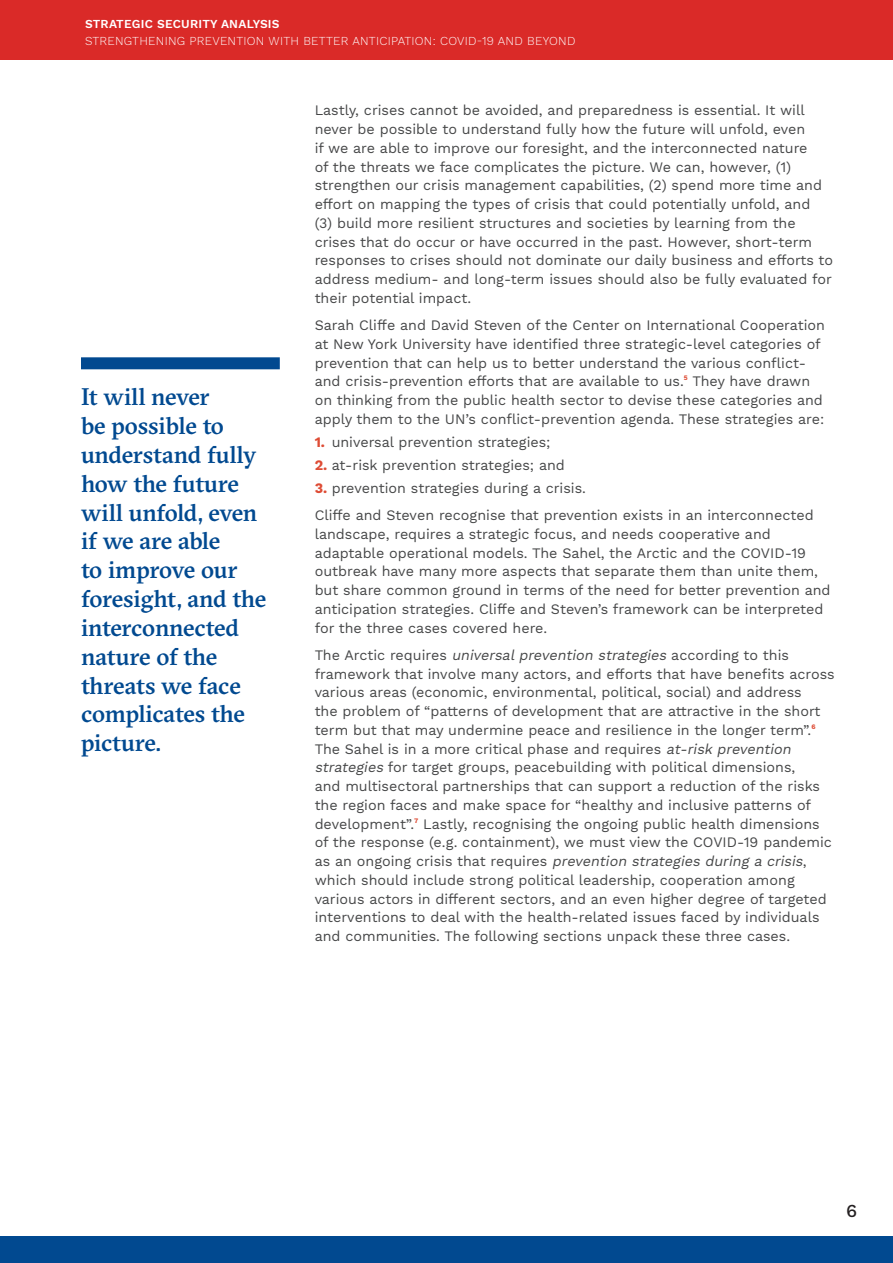
<style>
.page{position:relative;width:893px;height:1263px;background:#fff}
.page>*{position:absolute;margin:0;border:0;box-sizing:border-box;transform-origin:0 0}
.t1{font:500 24px/28.8px "GT Sectra";letter-spacing:-.01em;color:#014990}
.t2{font:500 18px "Work Sans";color:#231f20}
.t3{font:14.25px/18.8px "Work Sans";color:#454647}
.t4{font:300 12px "Work Sans";letter-spacing:.02em;color:#fff}
.t5{font:600 12px "Work Sans";letter-spacing:.02em;color:#fff}
.s1{font-weight:700;color:#de4c35}
.s2{font-style:italic}
</style>
<div class="page">
<div style="left:0;top:0;width:893px;height:60px;background:#da2a28"></div>
<div style="left:0;top:1236px;width:893px;height:27px;background:#014990"></div>
<div style="left:81px;top:357px;width:199px;height:12px;background:#014990"></div>
<p class="t5" style="left:85px;top:17px;width:196px">STRATEGIC SECURITY ANALYSIS</p>
<p class="t4" style="left:85px;top:34px;width:492px">STRENGTHENING PREVENTION WITH BETTER ANTICIPATION: COVID-19 AND BEYOND</p>
<h1 class="t1" style="left:81px;top:383px;width:187px">It will never<br>be possible to understand fully how the future will unfold, even if we are able<br>to improve our foresight, and the interconnected nature of the threats we face complicates the picture.</h1>
<p class="t3" style="left:315px;top:102px;width:520px">Lastly, crises cannot be avoided, and preparedness is essential. It will never be possible to understand fully how the future will unfold, even<br>if we are able to improve our foresight, and the interconnected nature<br>of the threats we face complicates the picture. We can, however, (1) strengthen our crisis management capabilities, (2) spend more time and effort on mapping the types of crisis that could potentially unfold, and<br>(3) build more resilient structures and societies by learning from the crises that do occur or have occurred in the past. However, short-term responses to crises should not dominate our daily business and efforts to address medium- and long-term issues should also be fully evaluated for their potential impact.</p>
<p class="t3" style="left:315px;top:316px;width:512px">Sarah Cliffe and David Steven of the Center on International Cooperation at New York University have identified three strategic-level categories of prevention that can help us to better understand the various conflict&shy;and crisis-prevention efforts that are available to us.<sup>5</sup> They have drawn on thinking from the public health sector to devise these categories and apply them to the UN’s conflict-prevention agenda. These strategies are:</p>
<p class="t3" style="left:315px;top:433px;width:237px"><span class="s1">1.</span> universal prevention strategies;</p>
<p class="t3" style="left:315px;top:456px;width:252px"><span class="s1">2.</span> at-risk prevention strategies; and</p>
<p class="t3" style="left:315px;top:475px;width:500px;line-height:27.3px"><span class="s1">3.</span> prevention strategies during a crisis.<br>Cliffe and Steven recognise that prevention exists in an interconnected</p>
<p class="t3" style="left:315px;top:525px;width:517px">landscape, requires a strategic focus, and needs cooperative and adaptable operational models. The Sahel, the Arctic and the COVID-19 outbreak have many more aspects that separate them than unite them, but share common ground in terms of the need for better prevention and anticipation strategies. Cliffe and Steven’s framework can be interpreted for the three cases covered here.</p>
<p class="t3" style="left:315px;top:646px;width:522px">The Arctic requires <span class="s2">universal prevention strategies</span> according to this framework that involve many actors, and efforts that have benefits across various areas (economic, environmental, political, social) and address<br>the problem of “patterns of development that are attractive in the short term but that may undermine peace and resilience in the longer term”.<sup>6<br></sup>The Sahel is in a more critical phase and requires <span class="s2">at-risk prevention strategies</span> for target groups, peacebuilding with political dimensions,<br>and multisectoral partnerships that can support a reduction of the risks the region faces and make space for “healthy and inclusive patterns of development”.<sup>7</sup> Lastly, recognising the ongoing public health dimensions of the response (e.g. containment), we must view the COVID-19 pandemic as a n o n go i n g c r i s i s t h at re q u i re s <span class="s2">prevention strategies during a crisis</span>, which should include strong political leadership, cooperation among various actors in different sectors, and an even higher degree of targeted interventions to deal with the health-related issues faced by individuals and communities. The following sections unpack these three cases.</p>
<p class="t2" style="left:846px;top:1201px;width:13px">6</p>
</div>
